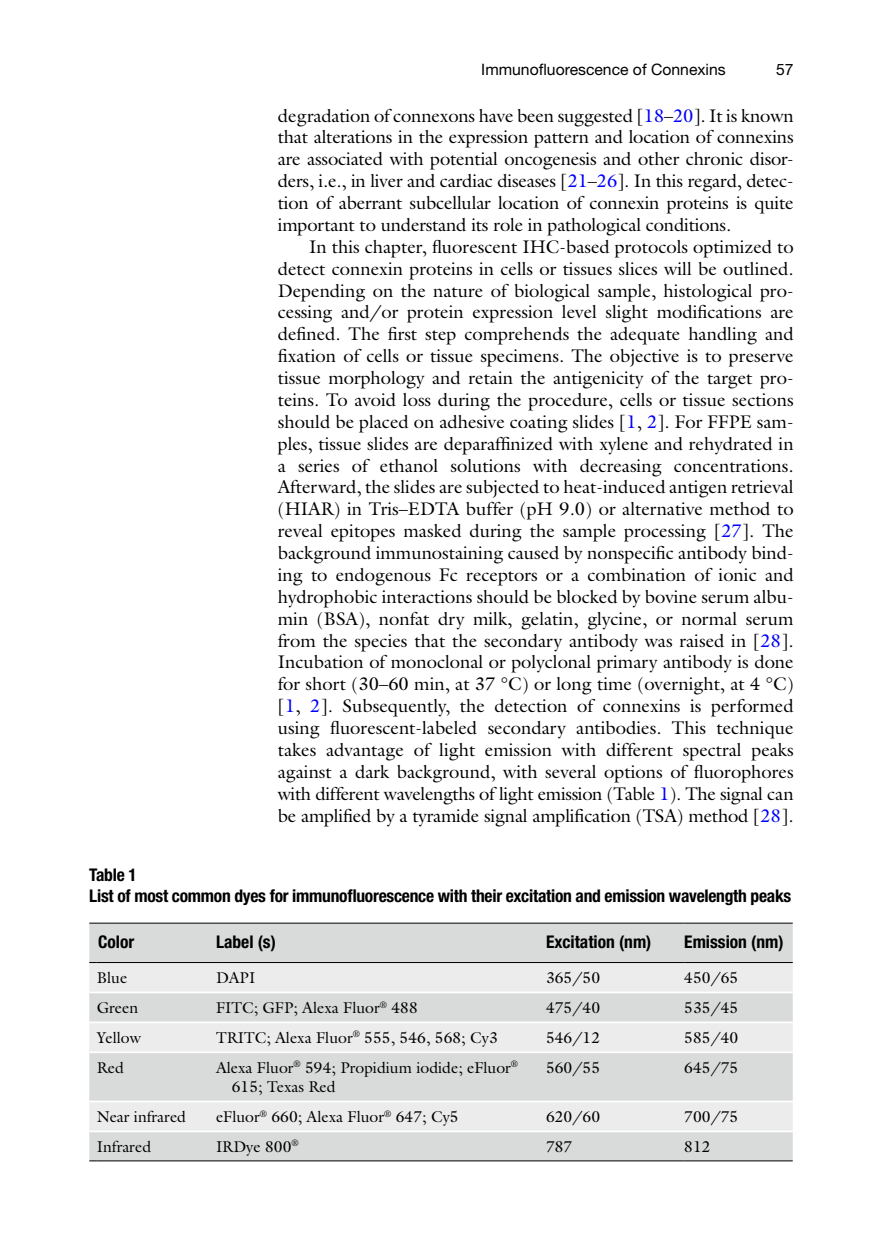
<style>
.page{position:relative;width:883px;height:1260px;background:#fff}
.page>*{position:absolute;margin:0;border:0;box-sizing:border-box;transform-origin:0 0}
.t1{font:18.38px/21.9px "Rwdrgk Galliard";letter-spacing:-.01em;color:#000;text-align:justify}
.t2{font:700 condensed 17.5px/21px "Hrhhsf Helvetica Neue";letter-spacing:-.015em;color:#000}
.t3{font:15.75px/19.2px "Rwdrgk Galliard";color:#000}
.t4{font:15.75px "Xdrptj Helvetica Neue";color:#000}
.s1{color:#0000fa}
</style>
<div class="page">
<div style="left:89px;top:924px;width:704px;height:236px;background:#d9dada"></div>
<svg style="left:89px;top:963px;width:704px;height:168px;background:#e3e3e4"></svg>
<hr style="left:97px;top:962px;width:119px;height:1px;background:#000">
<hr style="left:89px;top:923px;width:127px;height:1px;background:#000">
<hr style="left:216px;top:923px;width:330px;height:1px;background:#000">
<hr style="left:216px;top:962px;width:330px;height:1px;background:#000">
<hr style="left:546px;top:923px;width:138px;height:1px;background:#000">
<hr style="left:546px;top:962px;width:138px;height:1px;background:#000">
<hr style="left:684px;top:923px;width:109px;height:1px;background:#000">
<hr style="left:684px;top:962px;width:109px;height:1px;background:#000">
<hr style="left:89px;top:992px;width:704px;height:1px;background:#fff">
<hr style="left:89px;top:1022px;width:704px;height:1px;background:#fff">
<hr style="left:89px;top:1051px;width:704px;height:2px;background:#fff">
<hr style="left:89px;top:1101px;width:704px;height:1px;background:#fff">
<hr style="left:546px;top:1131px;width:138px;height:1px;background:#fff">
<hr style="left:546px;top:1160px;width:138px;height:1px;background:#000">
<hr style="left:216px;top:1131px;width:330px;height:1px;background:#fff">
<hr style="left:216px;top:1160px;width:330px;height:1px;background:#000">
<hr style="left:97px;top:1131px;width:119px;height:1px;background:#fff">
<hr style="left:97px;top:1160px;width:119px;height:1px;background:#000">
<hr style="left:684px;top:1131px;width:109px;height:1px;background:#fff">
<hr style="left:684px;top:1160px;width:109px;height:1px;background:#000">
<p class="t4" style="left:481px;top:64px;width:246px">Immunofluorescence of Connexins</p>
<p class="t4" style="left:776px;top:64px;width:19px">57</p>
<p class="t1" style="left:278px;top:106px;width:517px">degradation of connexons have been suggested [ <span class="s1">18</span>– <span class="s1">20</span>]. It is known that alterations in the expression pattern and location of connexins are associated with potential oncogenesis and other chronic disor&shy;ders, i.e., in liver and cardiac diseases [ <span class="s1">21</span>– <span class="s1">26</span>]. In this regard, detec&shy;tion of aberrant subcellular location of connexin proteins is quite important to understand its role in pathological conditions.</p>
<p class="t1" style="left:278px;top:238px;width:517px;text-indent:32px">In this chapter, fluorescent IHC-based protocols optimized to detect connexin proteins in cells or tissues slices will be outlined.<br>Depending on the nature of biological sample, histological pro&shy;cessing and/or protein expression level slight modifications are defined. The first step comprehends the adequate handling and fixation of cells or tissue specimens. The objective is to preserve tissue morphology and retain the antigenicity of the target pro&shy;teins. To avoid loss during the procedure, cells or tissue sections should be placed on adhesive coating slides [ <span class="s1">1</span>, <span class="s1">2</span>]. For FFPE sam&shy;ples, tissue slides are deparaffinized with xylene and rehydrated in a series of ethanol solutions with decreasing concentrations.<br>Afterward, the slides are subjected to heat-induced antigen retrieval (HIAR) in Tris–EDTA buffer (pH 9.0) or alternative method to reveal epitopes masked during the sample processing [ <span class="s1">27</span>]. The background immunostaining caused by nonspecific antibody bind&shy;ing to endogenous Fc receptors or a combination of ionic and hydrophobic interactions should be blocked by bovine serum albu&shy;min (BSA), nonfat dry milk, gelatin, glycine, or normal serum from the species that the secondary antibody was raised in [ <span class="s1">28</span>].<br>Incubation of monoclonal or polyclonal primary antibody is done for short (30–60 min, at 37 °C) or long time (overnight, at 4 °C) [ <span class="s1">1</span>, <span class="s1">2</span>]. Subsequently, the detection of connexins is performed using fluorescent-labeled secondary antibodies. This technique takes advantage of light emission with different spectral peaks against a dark background, with several options of fluorophores with different wavelengths of light emission (Table <span class="s1">1</span>). The signal can be amplified by a tyramide signal amplification (TSA) method [ <span class="s1">28</span>].</p>
<p class="t2" style="left:89px;top:865px;width:704px">Table 1<br>List of most common dyes for immunofluorescence with their excitation and emission wavelength peaks</p>
<p class="t2" style="left:98px;top:933px;width:38px">Color</p>
<p class="t2" style="left:216px;top:933px;width:61px">Label (s)</p>
<p class="t2" style="left:546px;top:933px;width:107px">Excitation (nm)</p>
<p class="t2" style="left:684px;top:933px;width:101px">Emission (nm)</p>
<p class="t3" style="left:97px;top:969px;width:32px">Blue</p>
<p class="t3" style="left:216px;top:969px;width:41px">DAPI</p>
<p class="t3" style="left:546px;top:969px;width:56px">365/50</p>
<p class="t3" style="left:684px;top:969px;width:56px">450/65</p>
<p class="t3" style="left:97px;top:999px;width:43px">Green</p>
<p class="t3" style="left:216px;top:999px;width:203px">FITC; GFP; Alexa Fluor <sup>®</sup> 488</p>
<p class="t3" style="left:546px;top:999px;width:56px">475/40</p>
<p class="t3" style="left:684px;top:999px;width:56px">535/45</p>
<p class="t3" style="left:97px;top:1029px;width:46px">Yellow</p>
<p class="t3" style="left:216px;top:1029px;width:283px">TRITC; Alexa Fluor <sup>®</sup> 555, 546, 568; Cy3</p>
<p class="t3" style="left:546px;top:1029px;width:56px">546/12</p>
<p class="t3" style="left:684px;top:1029px;width:56px">585/40</p>
<p class="t3" style="left:97px;top:1059px;width:29px">Red</p>
<p class="t3" style="left:232px;top:1059px;width:288px;text-indent:-16px">Alexa Fluor <sup>®</sup> 594; Propidium iodide; eFluor <sup>®<br></sup>615; Texas Red</p>
<p class="t3" style="left:546px;top:1059px;width:56px">560/55</p>
<p class="t3" style="left:684px;top:1059px;width:56px">645/75</p>
<p class="t3" style="left:97px;top:1108px;width:91px">Near infrared</p>
<p class="t3" style="left:216px;top:1108px;width:244px">eFluor <sup>®</sup> 660; Alexa Fluor <sup>®</sup> 647; Cy5</p>
<p class="t3" style="left:546px;top:1108px;width:56px">620/60</p>
<p class="t3" style="left:684px;top:1108px;width:56px">700/75</p>
<p class="t3" style="left:97px;top:1138px;width:56px">Infrared</p>
<p class="t3" style="left:216px;top:1138px;width:84px">IRDye 800 <sup>®</sup></p>
<p class="t3" style="left:546px;top:1138px;width:28px">787</p>
<p class="t3" style="left:684px;top:1138px;width:28px">812</p>
</div>
